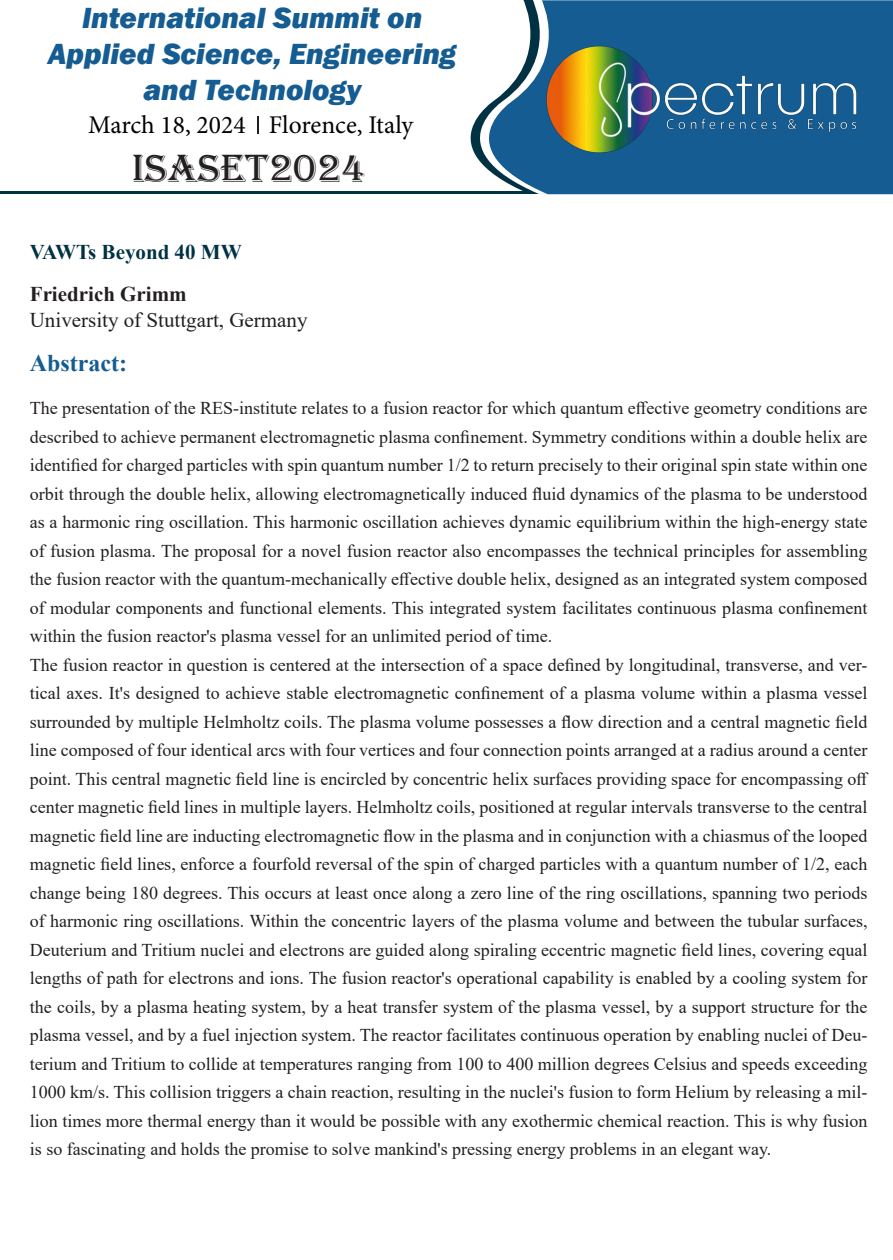
<style>
.page{position:relative;width:893px;height:1260px;background:#fff}
.page>*{position:absolute;margin:0;border:0;box-sizing:border-box;transform-origin:0 0}
.t1{font:40.5px "Algerian";color:#231f20}
.t2{font:italic 800 30px "Franklin Gothic";color:#155c92}
.t3{font:25.5px "Minion Pro";color:#000}
.t4{font:700 24px "Times New Roman";color:#155c92}
.t5{font:21px "Times New Roman";color:#231f20}
.t6{font:700 21px "Times New Roman";color:#003243}
.t7{font:700 21px "Times New Roman";color:#231f20}
.t8{font:18px/28.5px "Times New Roman";color:#231f20;text-align:justify}
</style>
<div class="page">
<hr style="left:0;top:192px;width:556px;height:2px;background:#003243">
<svg style="left:440px;top:0;width:452px;height:194px;fill:#155c92"></svg>
<img style="left:526px;top:18px;width:358px;height:163px">
<svg style="left:257px;top:116px;width:1px;height:18px"></svg>
<p class="t2" style="left:82px;top:-2px;width:341px">International Summit on</p>
<p class="t2" style="left:48px;top:34px;width:410px">Applied Science, Engineering</p>
<p class="t2" style="left:143px;top:70px;width:219px">and Technology</p>
<p class="t3" style="left:88px;top:108px;width:327px">March 18, 2024 Florence, Italy</p>
<p class="t1" style="left:132px;top:146px;width:235px">ISASET2024</p>
<p class="t6" style="left:30px;top:237px;width:213px">VAWTs Beyond 40 MW</p>
<p class="t7" style="left:30px;top:279px;width:158px">Friedrich Grimm</p>
<p class="t5" style="left:30px;top:305px;width:279px">University of Stuttgart, Germany</p>
<p class="t4" style="left:30px;top:345px;width:99px">Abstract:</p>
<p class="t8" style="left:30px;top:394px;width:839px">The presentation of the RES-institute relates to a fusion reactor for which quantum effective geometry conditions are described to achieve permanent electromagnetic plasma confinement. Symmetry conditions within a double helix are identified for charged particles with spin quantum number 1/2 to return precisely to their original spin state within one orbit through the double helix, allowing electromagnetically induced fluid dynamics of the plasma to be understood as a harmonic ring oscillation. This harmonic oscillation achieves dynamic equilibrium within the high-energy state of fusion plasma. The proposal for a novel fusion reactor also encompasses the technical principles for assembling the fusion reactor with the quantum-mechanically effective double helix, designed as an integrated system composed of modular components and functional elements. This integrated system facilitates continuous plasma confinement within the fusion reactor's plasma vessel for an unlimited period of time.</p>
<p class="t8" style="left:30px;top:650px;width:840px">The fusion reactor in question is centered at the intersection of a space defined by longitudinal, transverse, and ver&shy;tical axes. It's designed to achieve stable electromagnetic confinement of a plasma volume within a plasma vessel surrounded by multiple Helmholtz coils. The plasma volume possesses a flow direction and a central magnetic field line composed of four identical arcs with four vertices and four connection points arranged at a radius around a center point. This central magnetic field line is encircled by concentric helix surfaces providing space for encompassing off center magnetic field lines in multiple layers. Helmholtz coils, positioned at regular intervals transverse to the central magnetic field line are inducting electromagnetic flow in the plasma and in conjunction with a chiasmus of the looped magnetic field lines, enforce a fourfold reversal of the spin of charged particles with a quantum number of 1/2, each change being 180 degrees. This occurs at least once along a zero line of the ring oscillations, spanning two periods of harmonic ring oscillations. Within the concentric layers of the plasma volume and between the tubular surfaces, Deuterium and Tritium nuclei and electrons are guided along spiraling eccentric magnetic field lines, covering equal lengths of path for electrons and ions. The fusion reactor's operational capability is enabled by a cooling system for the coils, by a plasma heating system, by a heat transfer system of the plasma vessel, by a support structure for the plasma vessel, and by a fuel injection system. The reactor facilitates continuous operation by enabling nuclei of Deu&shy;terium and Tritium to collide at temperatures ranging from 100 to 400 million degrees Celsius and speeds exceeding 1000 km/s. This collision triggers a chain reaction, resulting in the nuclei's fusion to form Helium by releasing a mil&shy;lion times more thermal energy than it would be possible with any exothermic chemical reaction. This is why fusion is so fascinating and holds the promise to solve mankind's pressing energy problems in an elegant way.</p>
</div>
